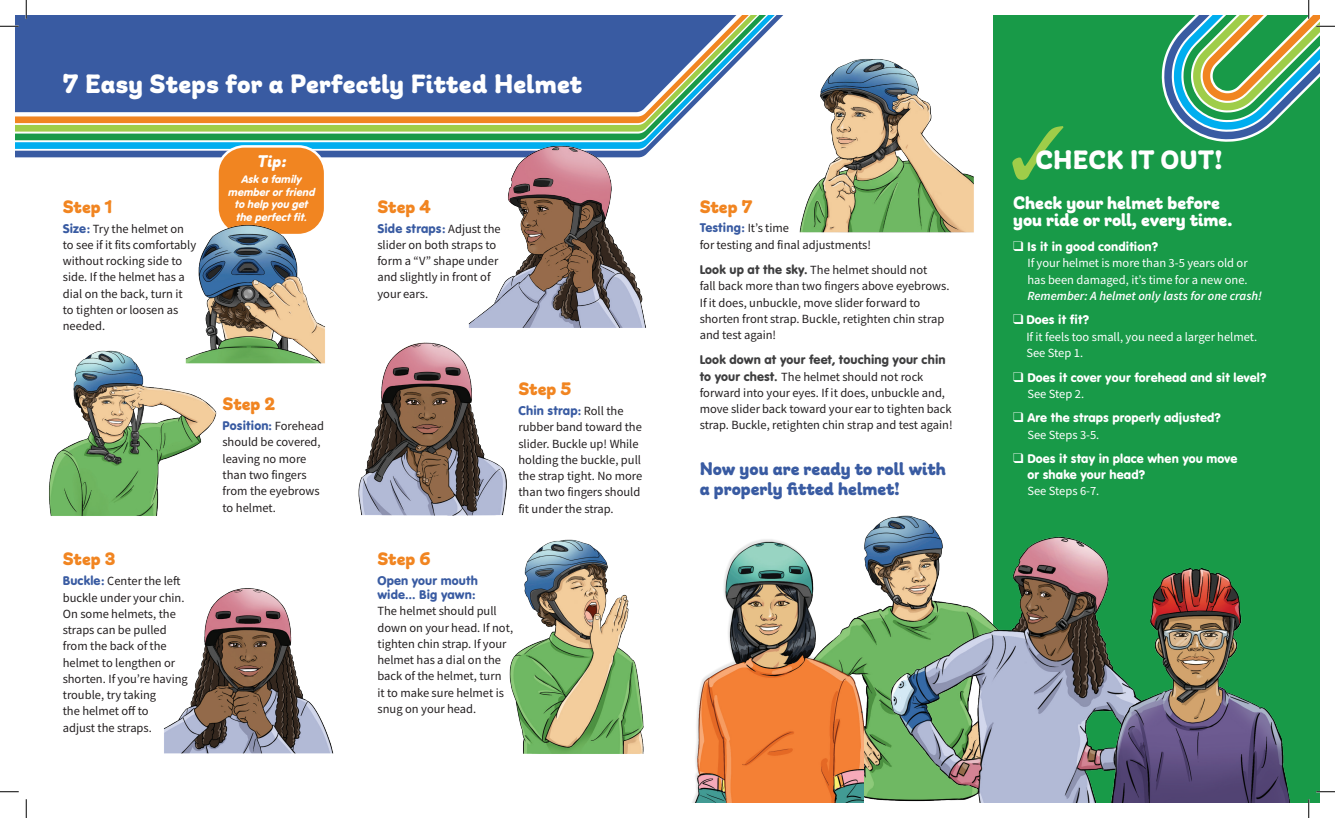
<style>
.page{position:relative;width:1335px;height:818px;background:#fff}
.page>*{position:absolute;margin:0;border:0;box-sizing:border-box;transform-origin:0 0}
.t1{font:700 27.5px "Giulia Plain";letter-spacing:.01em;color:#fff}
.t2{font:700 18.75px/20px "Giulia Plain";color:#395ba2}
.t3{font:700 18.75px/17.5px "Giulia Plain";color:#fff}
.t4{font:700 18.75px "Giulia Plain";color:#f18521}
.t5{font:italic 700 17.5px "Giulia";color:#fff}
.t6{font:13.12px/15.6px "VAG Rundschrift D";letter-spacing:.01em;color:#fff}
.t7{font:13.12px/13.8px "VAG Rundschrift D";letter-spacing:.01em;color:#395ba2}
.t8{font:13.12px "VAG Rundschrift D";letter-spacing:.01em;color:#3e3e3f}
.t9{font:12.5px/16.2px "Source Sans Variable";color:#231f20}
.t10{font:12.5px/16.2px "Source Sans Variable";color:#fff}
.t11{font:italic 12.5px "Source Sans Variable";color:#fff}
.t12{font:italic 11.25px/12.5px "VAG Rundschrift D";letter-spacing:.005em;color:#fff;text-align:center}
.s1{font-family:"VAG Rundschrift D";font-size:13.12px;color:#395ba2}
.s2{font-family:"Source Sans Variable";font-size:12.5px;color:#231f20}
.s3{font-family:"VAG Rundschrift D";font-size:13.12px;color:#3e3e3f}
.s4{color:#9fcd49}
</style>
<div class="page">
<img style="left:799px;top:59px;width:175px;height:174px">
<div style="left:994px;top:15px;width:326px;height:787px;background:#189a48"></div>
<img style="left:509px;top:539px;width:135px;height:215px">
<img style="left:164px;top:588px;width:170px;height:166px">
<img style="left:49px;top:350px;width:168px;height:166px">
<img style="left:358px;top:342px;width:149px;height:174px">
<svg style="left:15px;top:150px;width:441px;height:7px;background:#4e6cac"></svg>
<svg style="left:15px;top:140px;width:441px;height:9px;background:#3fc1ed"></svg>
<svg style="left:15px;top:15px;width:768px;height:125px;fill:#189a48"></svg>
<svg style="left:15px;top:15px;width:765px;height:117px;background:#6179a3"></svg>
<div style="left:218px;top:146px;width:107px;height:89px;background:#f18521;border-radius:27px"></div>
<div style="left:216px;top:145px;width:110px;height:91px;border:2px solid #fff;border-radius:27px"></div>
<img style="left:176px;top:215px;width:149px;height:158px">
<img style="left:456px;top:125px;width:215px;height:203px">
<img style="left:863px;top:507px;width:131px;height:295px">
<img style="left:881px;top:527px;width:196px;height:275px">
<img style="left:693px;top:539px;width:170px;height:263px">
<img style="left:1077px;top:540px;width:213px;height:262px">
<svg style="left:0;top:25px;width:19px;height:2px"></svg>
<svg style="left:0;top:791px;width:19px;height:1px"></svg>
<svg style="left:1316px;top:790px;width:19px;height:2px"></svg>
<svg style="left:25px;top:0;width:2px;height:19px"></svg>
<svg style="left:25px;top:799px;width:2px;height:19px"></svg>
<svg style="left:1161px;top:0;width:174px;height:142px"></svg>
<svg style="left:1308px;top:799px;width:2px;height:19px"></svg>
<h1 class="t1" style="left:63px;top:68px;width:521px">7 Easy Steps for a Perfectly Fitted Helmet</h1>
<h2 class="t4" style="left:63px;top:195px;width:51px">Step 1</h2>
<p class="t9" style="left:63px;top:220px;width:135px"><span class="s1">Size:</span> Try the helmet on to see if it fits comfortably without rocking side to side. If the helmet has a dial on the back, turn it to tighten or loosen as needed.</p>
<h3 class="t5" style="left:257px;top:150px;width:31px">Tip:</h3>
<p class="t12" style="left:229px;top:173px;width:88px">Ask a family member or friend to help you get the perfect fit.</p>
<h2 class="t4" style="left:63px;top:548px;width:54px">Step 3</h2>
<p class="t9" style="left:63px;top:573px;width:127px"><span class="s1">Buckle:</span> Center the left buckle under your chin.<br>On some helmets, the straps can be pulled from the back of the helmet to lengthen or shorten. If you’re having trouble, try taking<br>the helmet off to<br>adjust the straps.</p>
<h2 class="t4" style="left:223px;top:393px;width:54px">Step 2</h2>
<p class="t7" style="left:223px;top:419px;width:103px">Position: <span class="s2">Forehead</span></p>
<p class="t9" style="left:223px;top:434px;width:100px">should be covered, leaving no more than two fingers from the eyebrows to helmet.</p>
<h2 class="t4" style="left:377px;top:195px;width:55px">Step 4</h2>
<p class="t7" style="left:377px;top:221px;width:125px">Side straps: <span class="s2">Adjust the</span></p>
<p class="t9" style="left:377px;top:236px;width:122px">slider on both straps to form a “V” shape under and slightly in front of your ears.</p>
<h2 class="t4" style="left:518px;top:378px;width:55px">Step 5</h2>
<p class="t7" style="left:518px;top:403px;width:107px">Chin strap: <span class="s2">Roll the</span></p>
<p class="t9" style="left:518px;top:419px;width:125px">rubber band toward the slider. Buckle up! While holding the buckle, pull the strap tight. No more than two fingers should fit under the strap.</p>
<h2 class="t4" style="left:377px;top:548px;width:55px">Step 6</h2>
<p class="t7" style="left:377px;top:574px;width:102px">Open your mouth wide… Big yawn:</p>
<p class="t9" style="left:377px;top:603px;width:137px">The helmet should pull down on your head. If not, tighten chin strap. If your helmet has a dial on the back of the helmet, turn<br>it to make sure helmet is snug on your head.</p>
<h2 class="t4" style="left:700px;top:195px;width:54px">Step 7</h2>
<p class="t7" style="left:700px;top:221px;width:91px">Testing: <span class="s2">It’s time</span></p>
<p class="t9" style="left:700px;top:232px;width:229px;line-height:25.2px">for testing and final adjustments!<br><span class="s3">Look up at the sky.</span> The helmet should not</p>
<p class="t9" style="left:700px;top:278px;width:251px">fall back more than two fingers above eyebrows.<br>If it does, unbuckle, move slider forward to shorten front strap. Buckle, retighten chin strap and test again!</p>
<p class="t8" style="left:700px;top:352px;width:247px">Look down at your feet, touching your chin</p>
<p class="t9" style="left:700px;top:368px;width:254px"><span class="s3">to your chest.</span> The helmet should not rock forward into your eyes. If it does, unbuckle and, move slider back toward your ear to tighten back strap. Buckle, retighten chin strap and test again!</p>
<h2 class="t2" style="left:700px;top:458px;width:248px">Now you are ready to roll with a properly fitted helmet!</h2>
<h1 class="t1" style="left:1009px;top:144px;width:214px"><span class="s4">✓</span>CHECK IT OUT!</h1>
<h2 class="t3" style="left:1013px;top:194px;width:221px">Check your helmet before you ride or roll, every time.</h2>
<p class="t6" style="left:1013px;top:239px;width:147px">❑ Is it in good condition?</p>
<p class="t10" style="left:1027px;top:255px;width:222px">If your helmet is more than 3-5 years old or has been damaged, it’s time for a new one.</p>
<p class="t11" style="left:1027px;top:288px;width:236px">Remember: A helmet only lasts for one crash!</p>
<p class="t6" style="left:1013px;top:312px;width:78px">❑ Does it fit?</p>
<p class="t10" style="left:1026px;top:328px;width:232px">If it feels too small, you need a larger helmet.<br>See Step 1.</p>
<p class="t6" style="left:1013px;top:369px;width:255px">❑ Does it cover your forehead and sit level?</p>
<p class="t10" style="left:1027px;top:385px;width:58px">See Step 2.</p>
<p class="t6" style="left:1013px;top:410px;width:209px">❑ Are the straps properly adjusted?</p>
<p class="t10" style="left:1027px;top:426px;width:73px">See Steps 3-5.</p>
<p class="t6" style="left:1027px;top:451px;width:212px;text-indent:-14px">❑ Does it stay in place when you move or shake your head?</p>
<p class="t10" style="left:1027px;top:483px;width:73px">See Steps 6-7.</p>
</div>
